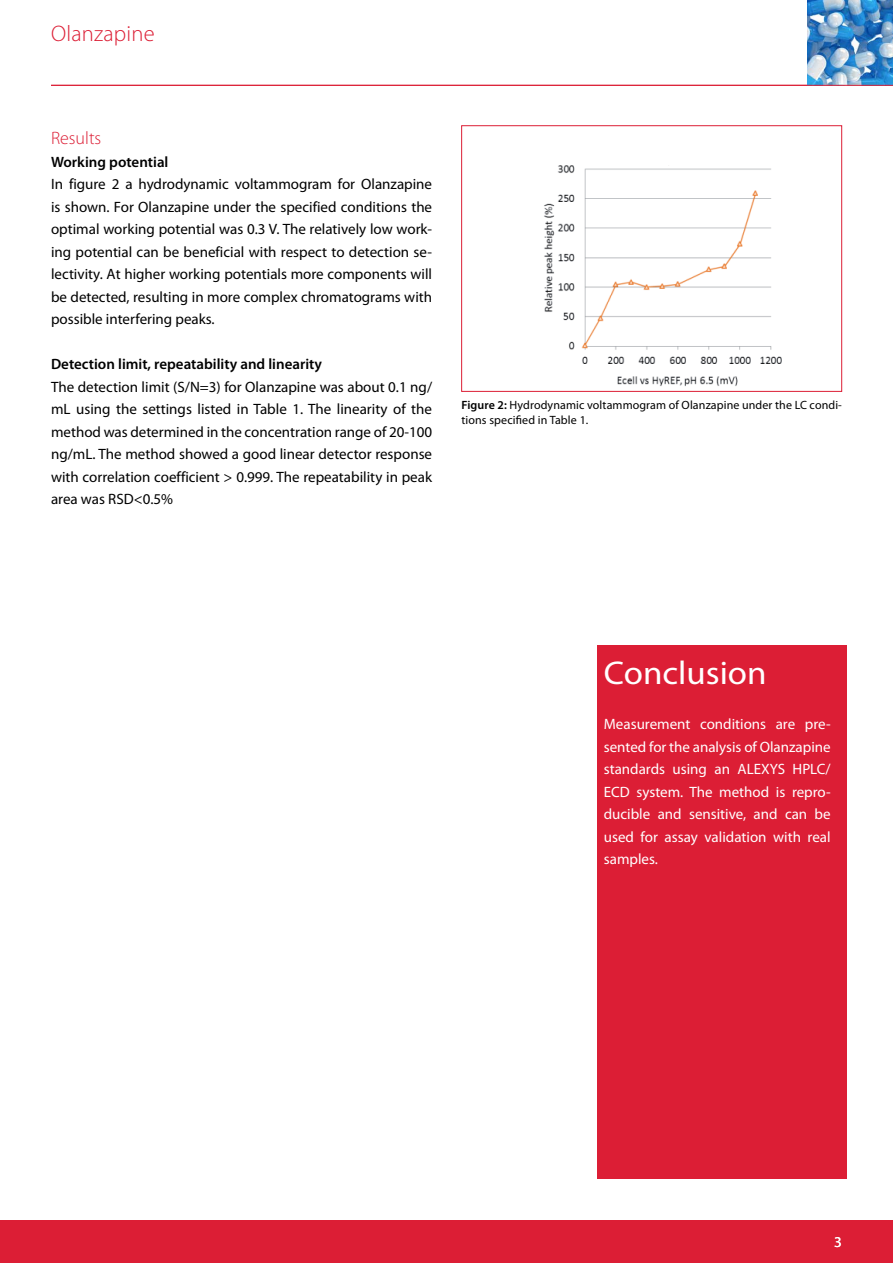
<style>
.page{position:relative;width:893px;height:1263px;background:#fff}
.page>*{position:absolute;margin:0;border:0;box-sizing:border-box;transform-origin:0 0}
.t1{font:33px "Myriad Pro";color:#fff;scale:1.06 1}
.t2{font:300 22.5px "Myriad Pro";letter-spacing:.01em;color:#dc1e35}
.t3{font:300 18px "Myriad Pro";color:#dc1e35}
.t4{font:15px/22.5px "Myriad Pro";color:#000;text-align:justify}
.t5{font:15px/22.5px "Myriad Pro";color:#fff;text-align:justify}
.t6{font:600 15px "Myriad Pro";color:#000}
.t7{font:12px/15px "Myriad Pro";letter-spacing:.01em;color:#000}
.s1{font-weight:600}
</style>
<div class="page">
<img style="left:807px;top:0;width:86px;height:85px">
<div style="left:597px;top:645px;width:249px;height:534px;background:#dc1e35"></div>
<div style="left:0;top:1220px;width:893px;height:43px;background:#dc1e35"></div>
<hr style="left:51px;top:85px;width:842px;height:1px;background:#dc1e35">
<img style="left:544px;top:165px;width:238px;height:221px">
<div style="left:461px;top:125px;width:381px;height:267px;border:1px solid #dc1e35"></div>
<h2 class="t2" style="left:51px;top:21px;width:105px">Olanzapine</h2>
<p class="t3" style="left:51px;top:128px;width:52px">Results</p>
<p class="t6" style="left:51px;top:153px;width:119px">Working potential</p>
<p class="t4" style="left:51px;top:173px;width:383px">In figure 2 a hydrodynamic voltammogram for Olanzapine is shown. For Olanzapine under the specified conditions the optimal working potential was 0.3 V. The relatively low work&shy;ing potential can be beneficial with respect to detection se&shy;lectivity. At higher working potentials more components will be detected, resulting in more complex chromatograms with possible interfering peaks.</p>
<p class="t6" style="left:51px;top:356px;width:273px">Detection limit, repeatability and linearity</p>
<p class="t4" style="left:51px;top:376px;width:383px">The detection limit (S/N=3) for Olanzapine was about 0.1 ng/ mL using the settings listed in Table 1. The linearity of the method was determined in the concentration range of 20-100 ng/mL. The method showed a good linear detector response with correlation coefficient &gt; 0.999. The repeatability in peak area was RSD&lt;0.5%</p>
<p class="t7" style="left:461px;top:398px;width:382px"><span class="s1">Figure 2:</span> Hydrodynamic voltammogram of Olanzapine under the LC condi&shy;tions specified in Table 1.</p>
<h1 class="t1" style="left:604px;top:655px;width:155px">Conclusion</h1>
<p class="t5" style="left:604px;top:713px;width:228px">Measurement conditions are pre&shy;sented for the analysis of Olanzapine standards using an ALEXYS HPLC/ ECD system. The method is repro&shy;ducible and sensitive, and can be used for assay validation with real samples.</p>
<p class="t5" style="left:834px;top:1231px;width:9px">3</p>
</div>
